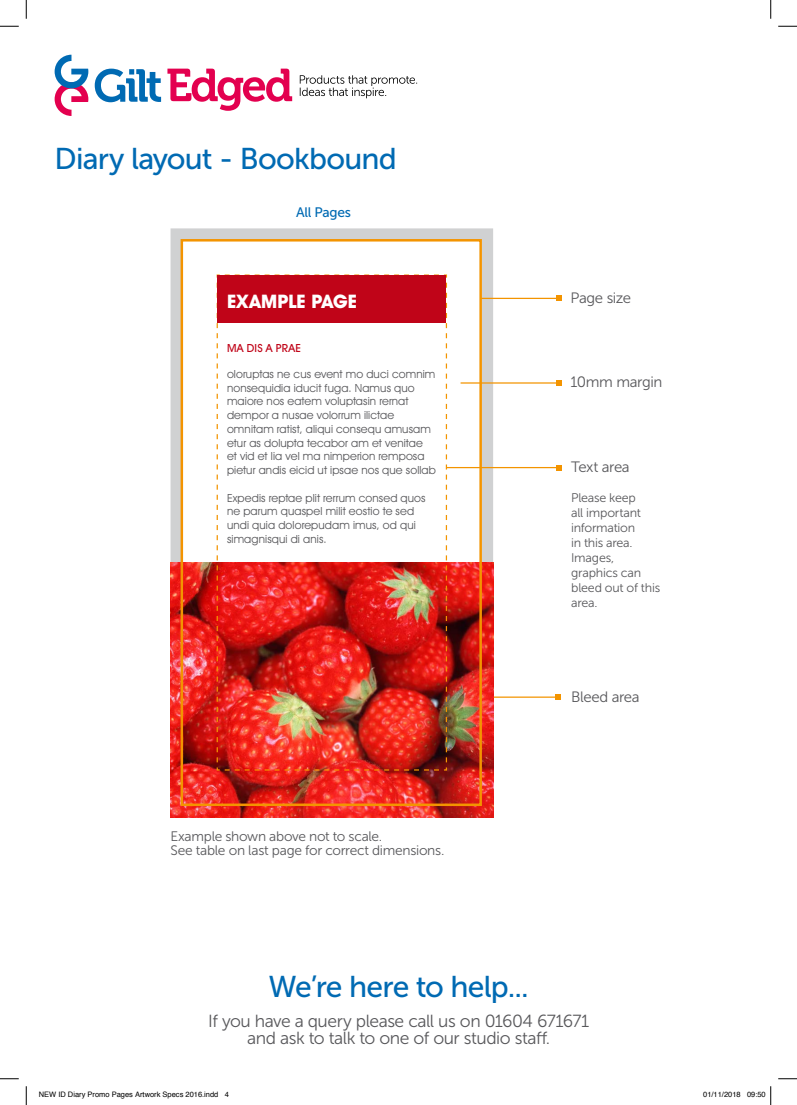
<style>
.page{position:relative;width:797px;height:1105px;background:#fff}
.page>*{position:absolute;margin:0;border:0;box-sizing:border-box;transform-origin:0 0}
.t1{font:30px "Museo Sans 500";letter-spacing:-.025em;color:#006ab3}
.t2{font:700 18.75px "Avant Garde IT Cby BT";letter-spacing:.005em;color:#fff}
.t3{font:17.5px "Museo Sans 300";letter-spacing:-.03em;color:#58585b}
.t4{font:15px "Museo Sans 300";letter-spacing:-.03em;color:#58585b}
.t5{font:13.75px "Museo Sans 300";letter-spacing:-.02em;color:#58585b}
.t6{font:13.75px "Museo Sans 500";letter-spacing:-.02em;color:#006ab3}
.t7{font:12.5px/15px "Museo Sans 300";letter-spacing:-.02em;color:#58585b}
.t8{font:11.25px/13.8px "Avant Garde IT Cby BT";letter-spacing:.01em;color:#58585b}
.t9{font:500 11.25px "Avant Garde IT Cby BT";letter-spacing:.02em;color:#c00418}
.t10{font:7.5px "Helvetica";color:#000}
</style>
<div class="page">
<div style="left:170px;top:228px;width:323px;height:589px;border:11px solid #d0d1d2"></div>
<hr style="left:486px;top:696px;width:72px;height:2px;background:#f39400">
<svg style="left:555px;top:695px;width:5px;height:5px"></svg>
<hr style="left:446px;top:467px;width:112px;height:1px;background:#f39400">
<svg style="left:556px;top:465px;width:5px;height:5px"></svg>
<hr style="left:480px;top:298px;width:78px;height:1px;background:#f39400">
<svg style="left:556px;top:296px;width:5px;height:5px"></svg>
<hr style="left:460px;top:382px;width:98px;height:2px;background:#f39400">
<svg style="left:556px;top:380px;width:5px;height:5px"></svg>
<img style="left:171px;top:562px;width:322px;height:256px">
<div style="left:180px;top:239px;width:302px;height:567px;border:2px solid #f39400"></div>
<img style="left:216px;top:274px;width:231px;height:497px">
<div style="left:218px;top:275px;width:228px;height:48px;background:#c00418"></div>
<svg style="left:167px;top:69px;width:125px;height:42px"></svg>
<svg style="left:95px;top:69px;width:66px;height:33px"></svg>
<svg style="left:55px;top:55px;width:33px;height:61px"></svg>
<svg style="left:300px;top:75px;width:117px;height:23px"></svg>
<svg style="left:0;top:25px;width:19px;height:2px"></svg>
<svg style="left:778px;top:25px;width:19px;height:2px"></svg>
<svg style="left:0;top:1078px;width:19px;height:1px"></svg>
<svg style="left:778px;top:1078px;width:19px;height:1px"></svg>
<svg style="left:25px;top:0;width:2px;height:19px"></svg>
<svg style="left:25px;top:1086px;width:2px;height:19px"></svg>
<svg style="left:770px;top:0;width:1px;height:19px"></svg>
<svg style="left:770px;top:1086px;width:1px;height:19px"></svg>
<p class="t1" style="left:55px;top:142px;width:344px">Diary layout - Bookbound</p>
<p class="t6" style="left:296px;top:204px;width:56px">All Pages</p>
<p class="t2" style="left:227px;top:290px;width:131px">EXAMPLE PAGE</p>
<p class="t9" style="left:227px;top:341px;width:76px">MA DIS A PRAE</p>
<p class="t8" style="left:227px;top:367px;width:210px">oloruptas ne cus event mo duci comnim nonsequidia iducit fuga. Namus quo maiore nos eatem voluptasin rernat dempor a nusae volorrum ilictae omnitam ratist, aliqui consequ amusam etur as dolupta tecabor am et venitae<br>et vid et lia vel ma nimperion remposa pietur andis eicid ut ipsae nos que sollab</p>
<p class="t8" style="left:227px;top:491px;width:200px">Expedis reptae plit rerrum consed quos ne parum quaspel milit eostio te sed undi quia dolorepudam imus, od qui simagnisqui di anis.</p>
<p class="t5" style="left:170px;top:829px;width:213px">Example shown above not to scale.</p>
<p class="t5" style="left:170px;top:843px;width:275px">See table on last page for correct dimensions.</p>
<p class="t4" style="left:570px;top:290px;width:62px">Page size</p>
<p class="t4" style="left:570px;top:373px;width:93px">10mm margin</p>
<p class="t4" style="left:571px;top:459px;width:60px">Text area</p>
<p class="t7" style="left:571px;top:490px;width:91px">Please keep<br>all important information<br>in this area.<br>Images, graphics can bleed out of this area.</p>
<p class="t4" style="left:571px;top:688px;width:70px">Bleed area</p>
<p class="t1" style="left:268px;top:970px;width:262px">We’re here to help...</p>
<p class="t3" style="left:208px;top:1011px;width:382px">If you have a query please call us on 01604 671671</p>
<p class="t3" style="left:247px;top:1029px;width:304px">and ask to talk to one of our studio staff.</p>
<p class="t10" style="left:39px;top:1089px;width:192px">NEW ID Diary Promo Pages Artwork Specs 2016.indd 4</p>
<p class="t10" style="left:703px;top:1089px;width:64px">01/11/2018 09:50</p>
</div>
